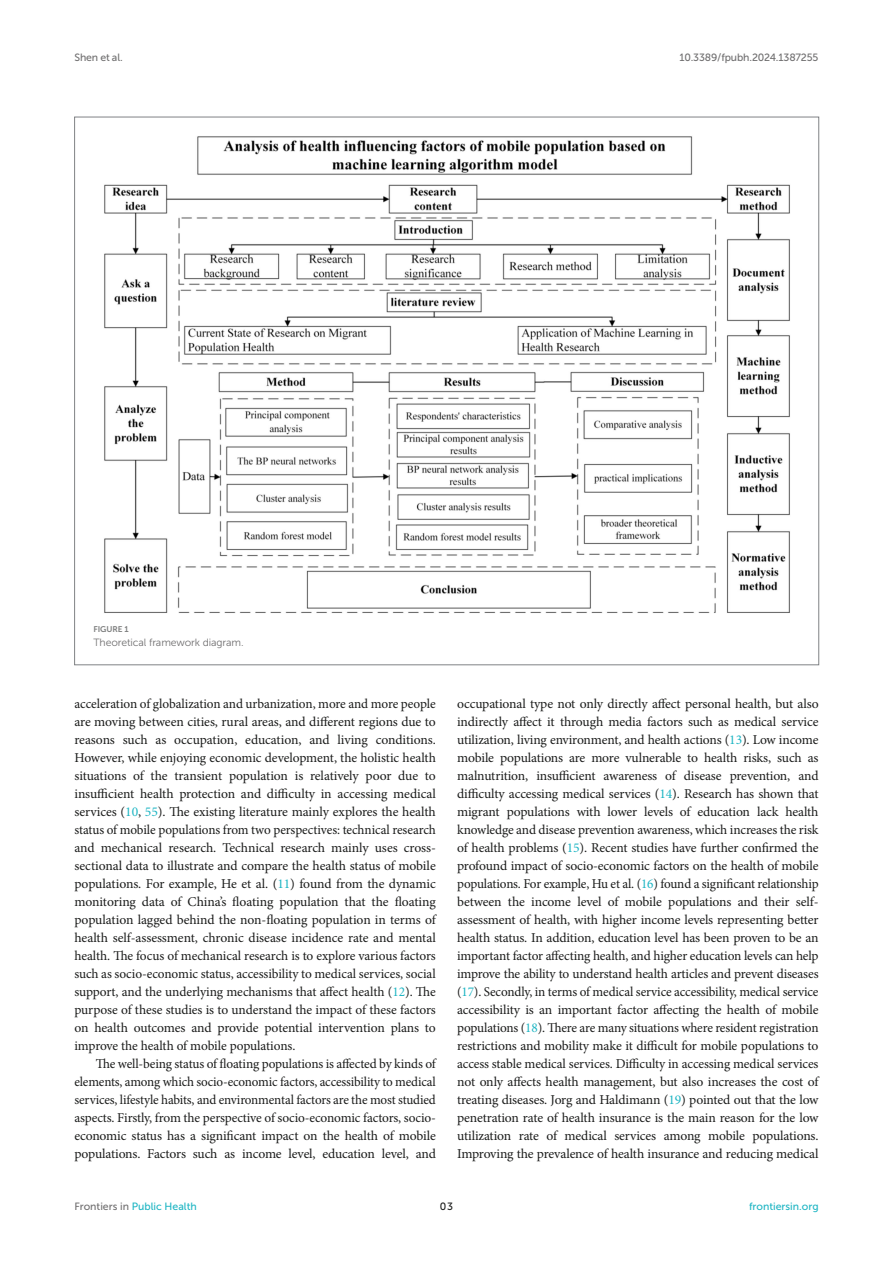
<style>
.page{position:relative;width:893px;height:1263px;background:#fff}
.page>*{position:absolute;margin:0;border:0;box-sizing:border-box;transform-origin:0 0}
.TEXT{font:13.5px/18px "Minion Pro";letter-spacing:-.01em;color:#1b1c1b;text-align:justify}
.TEXT_FLUSH{font:13.5px/18px "Minion Pro";letter-spacing:-.01em;color:#1b1c1b;text-align:justify}
.t1{font:10.5px "Museo Sans 500";color:#1db5c3}
.t2{font:10.5px "Museo Sans 500";letter-spacing:-.015em;color:#706f70}
.FIG_LEG{font:10.5px "Museo Sans 300";letter-spacing:-.01em;color:#706f70}
.t3{font:10.5px "Museo Sans 500";color:#1b1c1b}
.FIG_HD{font:8.25px "Museo Sans 700";letter-spacing:-.01em;color:#7e7f7f}
.s1{color:#1db5c3}
.s2{color:#706f70}
</style>
<div class="page">
<img style="left:104px;top:136px;width:686px;height:477px">
<p class="t2" style="left:74px;top:51px;width:50px">Shen et al.</p>
<p class="t2" style="left:679px;top:51px;width:141px">10.3389/fpubh.2024.1387255</p>
<p class="FIG_HD" style="left:94px;top:625px;width:37px">FIGURE 1</p>
<p class="FIG_LEG" style="left:94px;top:637px;width:152px">Theoretical framework diagram.</p>
<p class="TEXT_FLUSH" style="left:74px;top:695px;width:363px">acceleration of globalization and urbanization, more and more people are moving between cities, rural areas, and different regions due to reasons such as occupation, education, and living conditions.<br>However, while enjoying economic development, the holistic health situations of the transient population is relatively poor due to insufficient health protection and difficulty in accessing medical services (<span class="s1">10</span>, <span class="s1">55</span>). The existing literature mainly explores the health status of mobile populations from two perspectives: technical research and mechanical research. Technical research mainly uses cross&shy;sectional data to illustrate and compare the health status of mobile populations. For example, He et al. (<span class="s1">11</span>) found from the dynamic monitoring data of China’s floating population that the floating population lagged behind the non-floating population in terms of health self-assessment, chronic disease incidence rate and mental health. The focus of mechanical research is to explore various factors such as socio-economic status, accessibility to medical services, social support, and the underlying mechanisms that affect health (<span class="s1">12</span>). The purpose of these studies is to understand the impact of these factors on health outcomes and provide potential intervention plans to improve the health of mobile populations.</p>
<p class="TEXT" style="left:74px;top:1055px;width:363px;text-indent:21px">The well-being status of floating populations is affected by kinds of elements, among which socio-economic factors, accessibility to medical services, lifestyle habits, and environmental factors are the most studied aspects. Firstly, from the perspective of socio-economic factors, socio&shy;economic status has a significant impact on the health of mobile populations. Factors such as income level, education level, and</p>
<p class="TEXT" style="left:457px;top:695px;width:363px">occupational type not only directly affect personal health, but also indirectly affect it through media factors such as medical service utilization, living environment, and health actions (<span class="s1">13</span>). Low income mobile populations are more vulnerable to health risks, such as malnutrition, insufficient awareness of disease prevention, and difficulty accessing medical services (<span class="s1">14</span>). Research has shown that migrant populations with lower levels of education lack health knowledge and disease prevention awareness, which increases the risk of health problems (<span class="s1">15</span>). Recent studies have further confirmed the profound impact of socio-economic factors on the health of mobile populations. For example, Hu et al. (<span class="s1">16</span>) found a significant relationship between the income level of mobile populations and their self&shy;assessment of health, with higher income levels representing better health status. In addition, education level has been proven to be an important factor affecting health, and higher education levels can help improve the ability to understand health articles and prevent diseases (<span class="s1">17</span>). Secondly, in terms of medical service accessibility, medical service accessibility is an important factor affecting the health of mobile populations (<span class="s1">18</span>). There are many situations where resident registration restrictions and mobility make it difficult for mobile populations to access stable medical services. Difficulty in accessing medical services not only affects health management, but also increases the cost of treating diseases. Jorg and Haldimann (<span class="s1">19</span>) pointed out that the low penetration rate of health insurance is the main reason for the low utilization rate of medical services among mobile populations.<br>Improving the prevalence of health insurance and reducing medical</p>
<p class="t1" style="left:74px;top:1200px;width:124px"><span class="s2">Frontiers in</span> Public Health</p>
<p class="t3" style="left:440px;top:1200px;width:15px">03</p>
<p class="t1" style="left:749px;top:1200px;width:71px">frontiersin.org</p>
</div>
